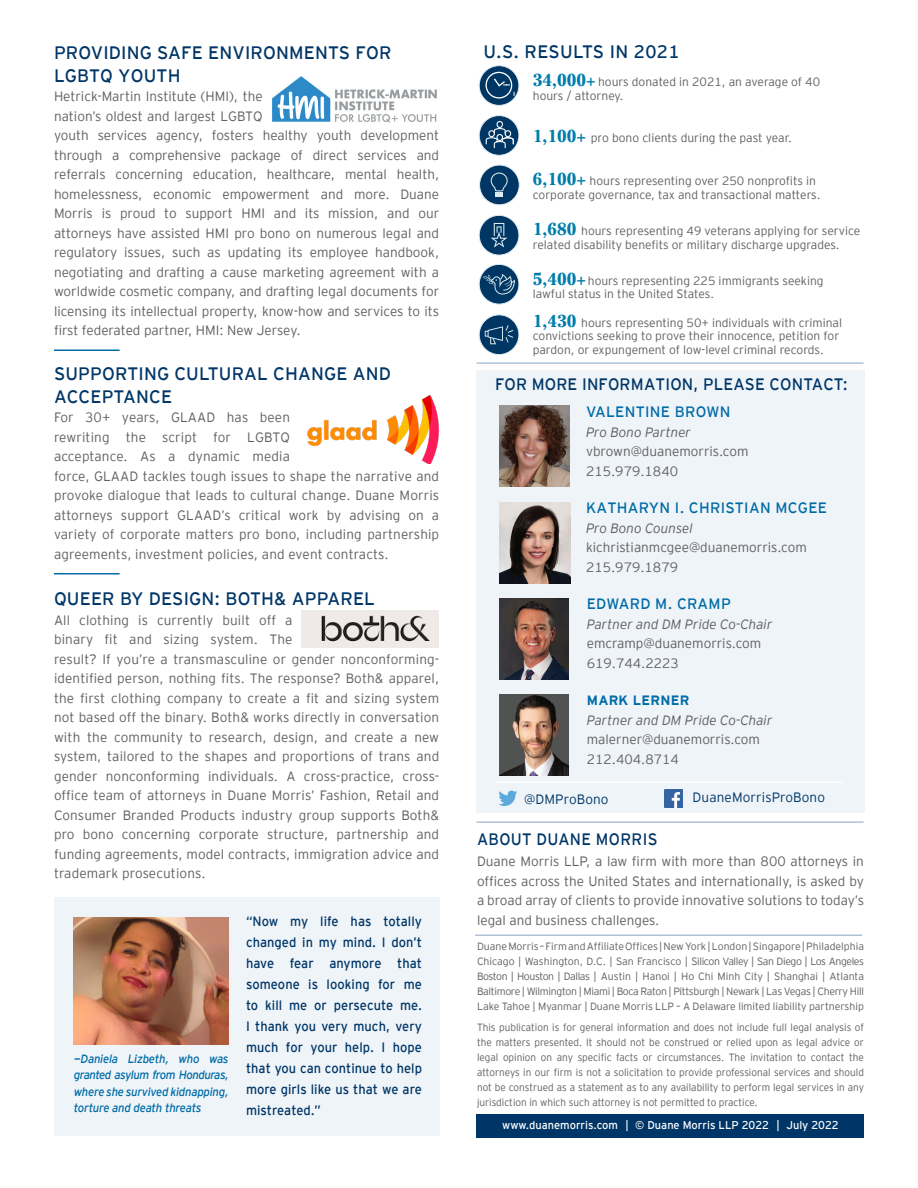
<style>
.page{position:relative;width:918px;height:1188px;background:#fff}
.page>*{position:absolute;margin:0;border:0;box-sizing:border-box;transform-origin:0 0}
.body{font:18px/22.5px "EY Interstate";letter-spacing:.01em;color:#003667}
.Headers_540{font:18px "EY Interstate";letter-spacing:.02em;color:#003667}
.EY_Headers{font:16.5px "EY Interstate";letter-spacing:.01em;color:#003667}
.EY_Headers-2{font:16.5px "EY Interstate";letter-spacing:.01em;color:#003667;scale:.95 1}
.body_copy{font:15px "EY Interstate";letter-spacing:.02em;color:#006ba7}
.body-2{font:300 13.5px/19.5px "EY Interstate";color:#615f62}
.Body{font:13.5px/21px "EY Interstate";letter-spacing:.005em;color:#003667;text-align:justify;scale:.95 1}
.EY_body{font:300 13.5px/19.5px "EY Interstate";color:#615f62;text-align:justify}
.body_copy-2{font:300 13.5px/19.5px "EY Interstate";color:#615f62}
.body_copy-3{font:italic 300 13.5px "EY Interstate";color:#615f62}
.body_copy-4{font:300 13.5px "EY Interstate";letter-spacing:.01em;color:#003667}
.body_copy-5{font:700 13.5px "EY Interstate";letter-spacing:.02em;color:#006ba7}
.t1{font:300 12px/13.5px "EY Interstate";color:#615f62}
.Body-2{font:italic 12px/16.5px "EY Interstate";letter-spacing:-.02em;color:#006ba7;text-align:justify;scale:.95 1}
.t2{font:11.25px "EY Interstate";color:#fff}
.Fine_print{font:300 10.5px/15px "EY Interstate";color:#615f62;text-align:justify;scale:.95 1}
.Fine_print-2{font:300 10.5px/15px "EY Interstate";color:#615f62;text-align:justify}
.s1{font-family:"Cheltenham";font-weight:700;font-size:17.25px;color:#017dab}
</style>
<div class="page">
<div style="left:476px;top:370px;width:389px;height:443px;background:#eff4f8"></div>
<div style="left:477px;top:1114px;width:387px;height:24px;background:#003667"></div>
<img style="left:500px;top:502px;width:70px;height:81px">
<img style="left:500px;top:405px;width:69px;height:81px">
<img style="left:664px;top:789px;width:18px;height:19px">
<svg style="left:498px;top:791px;width:19px;height:15px"></svg>
<hr style="left:475px;top:935px;width:387px;height:1px;background:#85a4c2">
<hr style="left:495px;top:782px;width:348px;height:1px;background:#fff">
<div style="left:54px;top:898px;width:386px;height:238px;background:#eff4f8"></div>
<img style="left:74px;top:917px;width:155px;height:127px">
<img style="left:272px;top:76px;width:165px;height:47px">
<img style="left:307px;top:395px;width:132px;height:69px">
<img style="left:302px;top:611px;width:136px;height:37px">
<hr style="left:54px;top:350px;width:66px;height:1px;background:#006ba7">
<hr style="left:477px;top:822px;width:387px;height:1px;background:#85a4c2">
<hr style="left:54px;top:573px;width:66px;height:1px;background:#006ba7">
<img style="left:500px;top:694px;width:69px;height:81px">
<img style="left:500px;top:599px;width:69px;height:81px">
<hr style="left:477px;top:363px;width:387px;height:1px;background:#85a4c2">
<div style="left:480px;top:165px;width:39px;height:40px;background:#003663;border-radius:50%"></div>
<div style="left:479px;top:165px;width:41px;height:40px;border:1px solid #e0ebf0;border-radius:50%"></div>
<svg style="left:491px;top:173px;width:17px;height:24px"></svg>
<div style="left:479px;top:315px;width:40px;height:40px;background:#003663;border-radius:50%"></div>
<div style="left:479px;top:315px;width:40px;height:40px;border:1px solid #e0ebf0;border-radius:50%"></div>
<svg style="left:485px;top:325px;width:28px;height:19px"></svg>
<div style="left:479px;top:215px;width:40px;height:40px;background:#003663;border-radius:50%"></div>
<div style="left:479px;top:215px;width:40px;height:40px;border:1px solid #e0ebf0;border-radius:50%"></div>
<svg style="left:491px;top:223px;width:17px;height:24px"></svg>
<svg style="left:479px;top:264px;width:40px;height:40px"></svg>
<div style="left:479px;top:264px;width:40px;height:40px;border:1px solid #e0ebf0;border-radius:50%"></div>
<svg style="left:483px;top:274px;width:32px;height:21px"></svg>
<svg style="left:479px;top:66px;width:40px;height:39px"></svg>
<div style="left:479px;top:65px;width:40px;height:41px;border:1px solid #e0ebf0;border-radius:50%"></div>
<div style="left:479px;top:116px;width:40px;height:39px;background:#003663;border-radius:50%"></div>
<div style="left:479px;top:115px;width:40px;height:41px;border:1px solid #e0ebf0;border-radius:50%"></div>
<div style="left:497px;top:121px;width:6px;height:7px;border:1px solid #fff;border-radius:50%"></div>
<svg style="left:485px;top:127px;width:29px;height:22px"></svg>
<div style="left:497px;top:134px;width:6px;height:7px;border:1px solid #fff;border-radius:50%"></div>
<div style="left:486px;top:72px;width:26px;height:27px;border:1px solid #fff;border-radius:50%"></div>
<svg style="left:493px;top:77px;width:22px;height:19px"></svg>
<p class="body" style="left:54px;top:41px;width:339px">PROVIDING SAFE ENVIRONMENTS FOR<br>LGBTQ YOUTH</p>
<p class="body-2" style="left:54px;top:86px;width:387px">Hetrick-Martin Institute (HMI), the<br>nation’s oldest and largest LGBTQ<br>youth services agency, fosters healthy youth development through a comprehensive package of direct services and referrals concerning education, healthcare, mental health, homelessness, economic empowerment and more. Duane Morris is proud to support HMI and its mission, and our attorneys have assisted HMI pro bono on numerous legal and regulatory issues, such as updating its employee handbook, negotiating and drafting a cause marketing agreement with a worldwide cosmetic company, and drafting legal documents for licensing its intellectual property, know-how and services to its first federated partner, HMI: New Jersey.</p>
<p class="body" style="left:54px;top:362px;width:339px">SUPPORTING CULTURAL CHANGE AND<br>ACCEPTANCE</p>
<p class="body-2" style="left:54px;top:407px;width:387px">For 30+ years, GLAAD has been<br>rewriting the script for LGBTQ<br>acceptance. As a dynamic media<br>force, GLAAD tackles tough issues to shape the narrative and provoke dialogue that leads to cultural change. Duane Morris attorneys support GLAAD’s critical work by advising on a variety of corporate matters pro bono, including partnership agreements, investment policies, and event contracts.</p>
<p class="body" style="left:54px;top:587px;width:322px">QUEER BY DESIGN: BOTH&amp; APPAREL</p>
<p class="body-2" style="left:54px;top:610px;width:387px">All clothing is currently built off a<br>binary fit and sizing system. The<br>result? If you’re a transmasculine or gender nonconforming&shy;identified person, nothing fits. The response? Both&amp; apparel, the first clothing company to create a fit and sizing system not based off the binary. Both&amp; works directly in conversation with the community to research, design, and create a new system, tailored to the shapes and proportions of trans and gender nonconforming individuals. A cross-practice, cross&shy;office team of attorneys in Duane Morris’ Fashion, Retail and Consumer Branded Products industry group supports Both&amp; pro bono concerning corporate structure, partnership and funding agreements, model contracts, immigration advice and trademark prosecutions.</p>
<p class="Body-2" style="left:74px;top:1049px;width:164px">−Daniela Lizbeth, who was granted asylum from Honduras, where she survived kidnapping, torture and death threats</p>
<p class="Body" style="left:246px;top:910px;width:187px">“Now my life has totally changed in my mind. I don’t have fear anymore that someone is looking for me to kill me or persecute me.<br>I thank you very much, very much for your help. I hope that you can continue to help more girls like us that we are mistreated.”</p>
<p class="Headers_540" style="left:484px;top:39px;width:198px">U.S. RESULTS IN 2021</p>
<p class="t1" style="left:533px;top:74px;width:289px"><span class="s1">34,000+</span> hours donated in 2021, an average of 40 hours / attorney.</p>
<p class="t1" style="left:533px;top:130px;width:260px"><span class="s1">1,100+</span> pro bono clients during the past year.</p>
<p class="t1" style="left:533px;top:173px;width:289px"><span class="s1">6,100+</span> hours representing over 250 nonprofits in corporate governance, tax and transactional matters.</p>
<p class="t1" style="left:533px;top:224px;width:329px"><span class="s1">1,680</span> hours representing 49 veterans applying for service related disability benefits or military discharge upgrades.</p>
<p class="t1" style="left:533px;top:273px;width:292px"><span class="s1">5,400+</span> hours representing 225 immigrants seeking lawful status in the United States.</p>
<p class="t1" style="left:533px;top:315px;width:311px"><span class="s1">1,430</span> hours representing 50+ individuals with criminal convictions seeking to prove their innocence, petition for pardon, or expungement of low-level criminal records.</p>
<p class="EY_Headers" style="left:495px;top:373px;width:354px">FOR MORE INFORMATION, PLEASE CONTACT:</p>
<p class="body_copy" style="left:586px;top:401px;width:146px">VALENTINE BROWN</p>
<p class="body_copy-3" style="left:586px;top:422px;width:107px">Pro Bono Partner</p>
<p class="body_copy-2" style="left:586px;top:441px;width:164px">vbrown@duanemorris.com</p>
<p class="body_copy-2" style="left:586px;top:460px;width:94px">215.979.1840</p>
<p class="body_copy" style="left:586px;top:497px;width:243px">KATHARYN I. CHRISTIAN MCGEE</p>
<p class="body_copy-3" style="left:586px;top:518px;width:108px">Pro Bono Counsel</p>
<p class="body_copy-2" style="left:586px;top:537px;width:222px">kichristianmcgee@duanemorris.com</p>
<p class="body_copy-2" style="left:586px;top:556px;width:94px">215.979.1879</p>
<p class="body_copy" style="left:587px;top:593px;width:146px">EDWARD M. CRAMP</p>
<p class="body_copy-3" style="left:587px;top:614px;width:187px">Partner and DM Pride Co-Chair</p>
<p class="body_copy-2" style="left:587px;top:633px;width:176px">emcramp@duanemorris.com<br>619.744.2223</p>
<p class="body_copy-5" style="left:587px;top:691px;width:104px">MARK LERNER</p>
<p class="body_copy-3" style="left:587px;top:710px;width:187px">Partner and DM Pride Co-Chair</p>
<p class="body_copy-2" style="left:587px;top:729px;width:175px">malerner@duanemorris.com<br>212.404.8714</p>
<p class="body_copy-4" style="left:524px;top:789px;width:86px">@DMProBono</p>
<p class="body_copy-4" style="left:693px;top:788px;width:134px">DuaneMorrisProBono</p>
<p class="EY_Headers-2" style="left:477px;top:828px;width:192px">ABOUT DUANE MORRIS</p>
<p class="EY_body" style="left:477px;top:851px;width:389px">Duane Morris LLP, a law firm with more than 800 attorneys in offices across the United States and internationally, is asked by a broad array of clients to provide innovative solutions to today’s legal and business challenges.</p>
<p class="Fine_print-2" style="left:477px;top:939px;width:388px">Duane Morris – Firm and Affiliate Offices | New York | London | Singapore | Philadelphia Chicago | Washington, D.C. | San Francisco | Silicon Valley | San Diego | Los Angeles Boston | Houston | Dallas | Austin | Hanoi | Ho Chi Minh City | Shanghai | Atlanta Baltimore | Wilmington | Miami | Boca Raton | Pittsburgh | Newark | Las Vegas | Cherry Hill Lake Tahoe | Myanmar | Duane Morris LLP – A Delaware limited liability partnership</p>
<p class="Fine_print" style="left:477px;top:1020px;width:409px">This publication is for general information and does not include full legal analysis of the matters presented. It should not be construed or relied upon as legal advice or legal opinion on any specific facts or circumstances. The invitation to contact the attorneys in our firm is not a solicitation to provide professional services and should not be construed as a statement as to any availability to perform legal services in any jurisdiction in which such attorney is not permitted to practice.</p>
<p class="t2" style="left:502px;top:1118px;width:338px">www.duanemorris.com | © Duane Morris LLP 2022 | July 2022</p>
</div>
